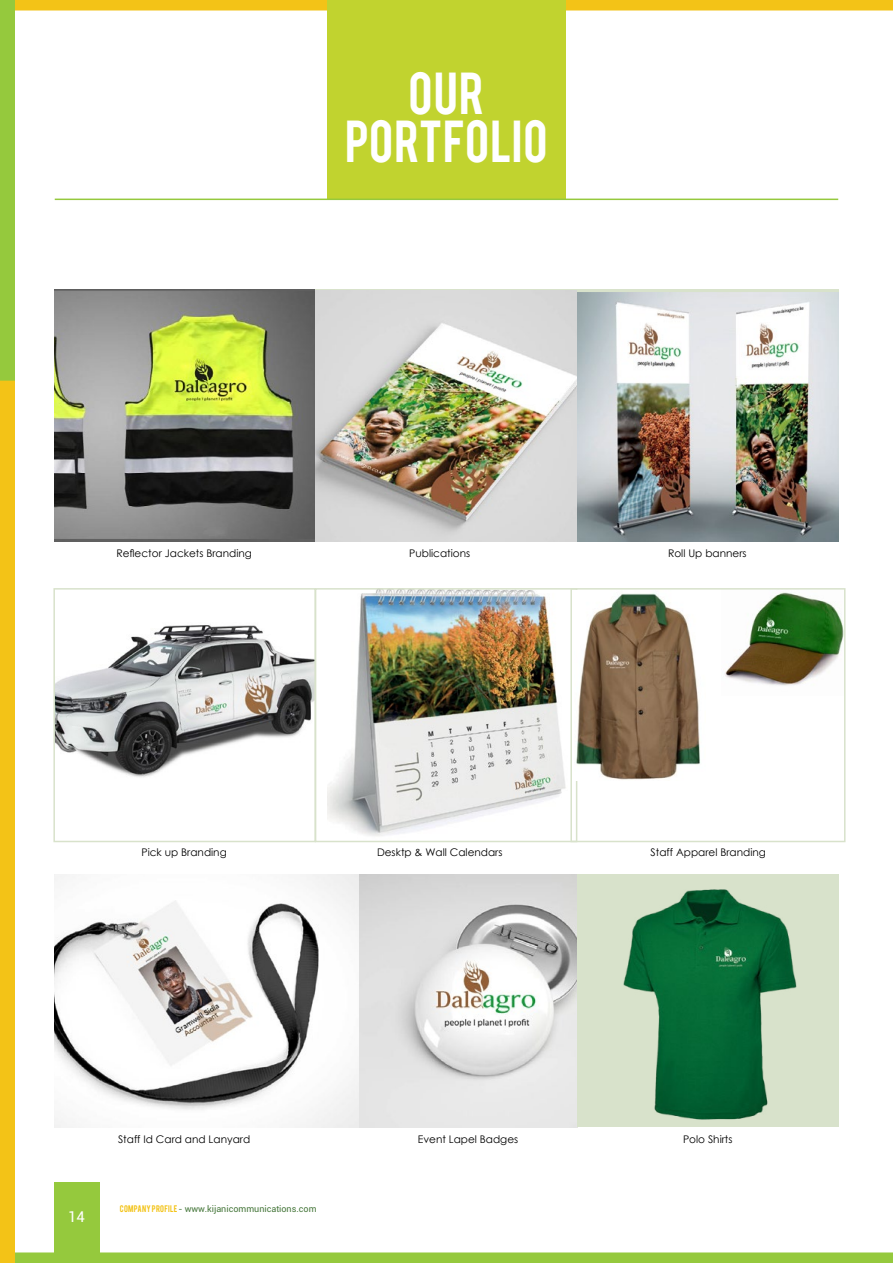
<style>
.page{position:relative;width:893px;height:1263px;background:#fff}
.page>*{position:absolute;margin:0;border:0;box-sizing:border-box;transform-origin:0 0}
.t1{font:46.5px/48.6px "Bebas";letter-spacing:.02em;color:#fff;text-align:center}
.t2{font:15px "Roboto";color:#fff}
.t3{font:10.5px "Century Gothic";color:#000}
.t4{font:9px "Roboto";color:#46773b}
.s1{font-family:"Bebas";font-size:7.5px;color:#f3c317}
</style>
<div class="page">
<div style="left:4px;top:0;width:889px;height:11px;background:#f3c317"></div>
<div style="left:4px;top:1252px;width:889px;height:11px;background:#95c93d"></div>
<div style="left:0;top:0;width:15px;height:623px;background:#95c93d"></div>
<div style="left:0;top:381px;width:15px;height:882px;background:#f3c317"></div>
<div style="left:54px;top:1182px;width:45px;height:81px;background:#95c93d"></div>
<div style="left:327px;top:0;width:239px;height:199px;background:#c1d32f"></div>
<hr style="left:55px;top:199px;width:783px;height:1px;background:#95c93d">
<img style="left:54px;top:289px;width:262px;height:253px">
<img style="left:54px;top:874px;width:523px;height:253px">
<img style="left:56px;top:625px;width:257px;height:152px">
<div style="left:53px;top:588px;width:263px;height:254px;border:2px solid #d8e2cb"></div>
<img style="left:316px;top:289px;width:261px;height:253px">
<img style="left:328px;top:591px;width:238px;height:245px">
<div style="left:315px;top:588px;width:262px;height:254px;border:2px solid #d8e2cb"></div>
<img style="left:577px;top:292px;width:261px;height:250px">
<div style="left:577px;top:874px;width:261px;height:253px;background:#d8e2cb"></div>
<img style="left:623px;top:889px;width:174px;height:231px">
<img style="left:725px;top:592px;width:117px;height:94px">
<img style="left:575px;top:591px;width:125px;height:189px">
<div style="left:570px;top:588px;width:275px;height:254px;border:2px solid #d8e2cb"></div>
<h1 class="t1" style="left:345px;top:66px;width:204px">OUR<br>PORTFOLIO</h1>
<p class="t3" style="left:116px;top:546px;width:137px">Reflector Jackets Branding</p>
<p class="t3" style="left:409px;top:546px;width:62px">Publications</p>
<p class="t3" style="left:668px;top:546px;width:80px">Roll Up banners</p>
<p class="t3" style="left:141px;top:845px;width:87px">Pick up Branding</p>
<p class="t3" style="left:377px;top:845px;width:127px">Desktp &amp; Wall Calendars</p>
<p class="t3" style="left:651px;top:845px;width:117px">Staff Apparel Branding</p>
<h2 class="t2" style="left:68px;top:1206px;width:18px">14</h2>
<p class="t3" style="left:118px;top:1132px;width:134px">Staff Id Card and Lanyard</p>
<p class="t3" style="left:418px;top:1132px;width:102px">Event Lapel Badges</p>
<p class="t3" style="left:683px;top:1132px;width:51px">Polo Shirts</p>
<p class="t4" style="left:120px;top:1202px;width:198px"><span class="s1">COMPANY PROFILE</span> - www.kijanicommunications.com</p>
</div>
